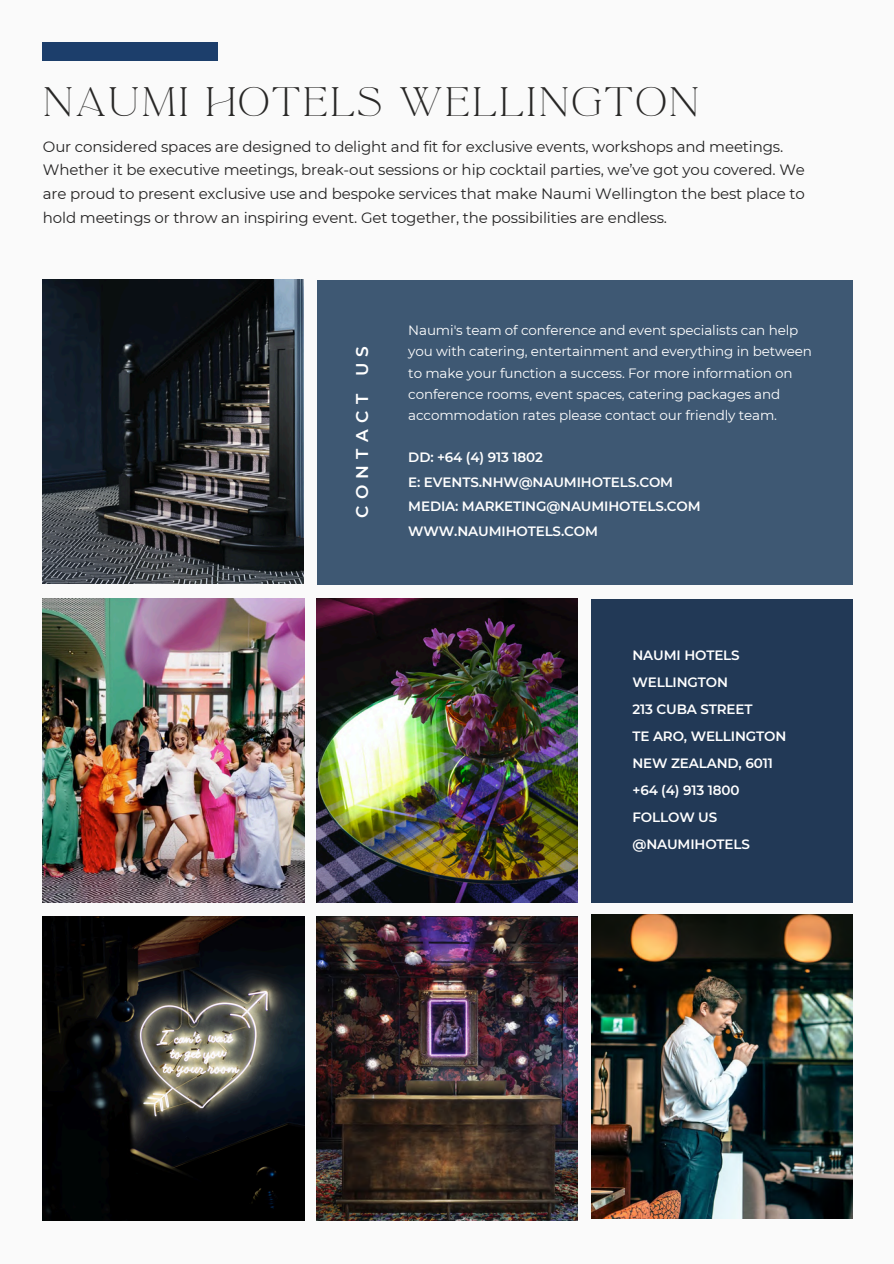
<style>
.page{position:relative;width:894px;height:1264px;background:#fff}
.page>*{position:absolute;margin:0;border:0;box-sizing:border-box;transform-origin:0 0}
.t1{font:36px "La Luxes Serif";letter-spacing:.055em;color:#282726}
.t2{font:600 16.95px "Montserrat";letter-spacing:.375em;color:#fff}
.t3{font:15px/23.7px "Montserrat";letter-spacing:-.01em;color:#242323}
.t4{font:13.5px/21.3px "Montserrat";letter-spacing:-.01em;color:#fff}
.t5{font:600 13.5px/27px "Montserrat";letter-spacing:-.01em;color:#fff}
</style>
<div class="page">
<div style="left:0;top:0;width:893px;height:1263px;background:#fafafa"></div>
<div style="left:43px;top:43px;width:175px;height:18px;background:#1c3e6b"></div>
<div style="left:316px;top:280px;width:535px;height:304px;background:#3e5873"></div>
<div style="left:591px;top:598px;width:260px;height:304px;background:#223956"></div>
<img style="left:43px;top:280px;width:261px;height:304px">
<img style="left:43px;top:598px;width:261px;height:304px">
<img style="left:591px;top:914px;width:261px;height:304px">
<img style="left:316px;top:598px;width:261px;height:304px">
<img style="left:316px;top:916px;width:261px;height:304px">
<img style="left:43px;top:916px;width:261px;height:304px">
<p class="t1" style="left:43px;top:76px;width:658px">NAUMI HOTELs WELLINGTON</p>
<h3 class="t3" style="left:43px;top:135px;width:763px">Our considered spaces are designed to delight and fit for exclusive events, workshops and meetings.<br>Whether it be executive meetings, break-out sessions or hip cocktail parties, we’ve got you covered. We are proud to present exclusive use and bespoke services that make Naumi Wellington the best place to hold meetings or throw an inspiring event. Get together, the possibilities are endless.</h3>
<p class="t2" style="left:351px;top:518px;width:174px;rotate:-90deg">CONTACT US</p>
<h4 class="t4" style="left:408px;top:319px;width:405px">Naumi's team of conference and event specialists can help you with catering, entertainment and everything in between to make your function a success. For more information on conference rooms, event spaces, catering packages and accommodation rates please contact our friendly team.</h4>
<p class="t5" style="left:408px;top:444px;width:294px;line-height:24.8px">DD: +64 (4) 913 1802<br>E: EVENTS.NHW@NAUMIHOTELS.COM<br>MEDIA: MARKETING@NAUMIHOTELS.COM<br>WWW.NAUMIHOTELS.COM</p>
<p class="t5" style="left:632px;top:641px;width:155px">NAUMI HOTELS<br>WELLINGTON<br>213 CUBA STREET<br>TE ARO, WELLINGTON<br>NEW ZEALAND, 6011 +64 (4) 913 1800<br>FOLLOW US @NAUMIHOTELS</p>
</div>
